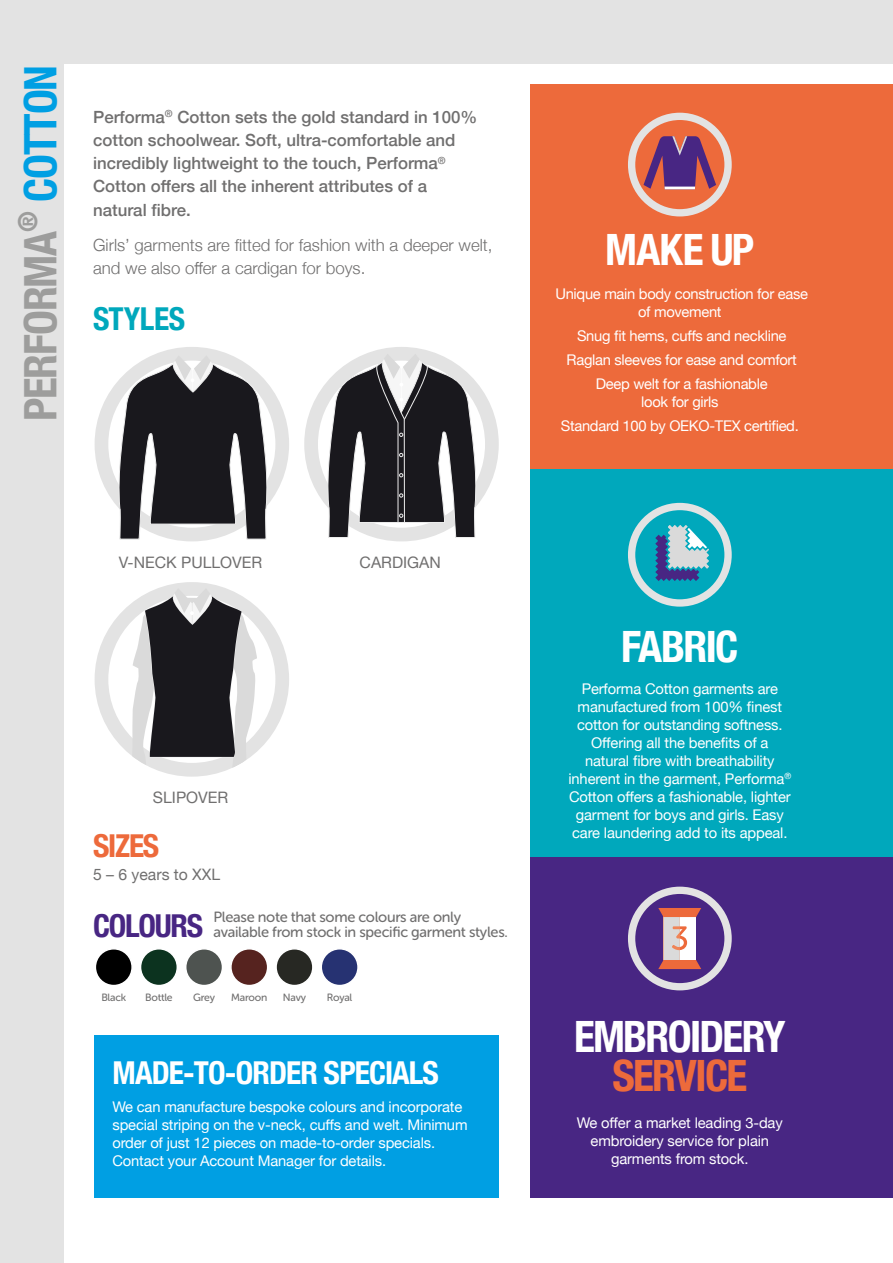
<style>
.page{position:relative;width:893px;height:1263px;background:#e3e3e3}
.page>*{position:absolute;margin:0;border:0;box-sizing:border-box;transform-origin:0 0}
.t1{font:700 condensed 44.85px "Helvetica Neue";letter-spacing:-.025em;color:#9d9d9c}
.t2{font:700 condensed 43.2px "Helvetica Neue";letter-spacing:-.04em;color:#fff}
.t3{font:700 condensed 43.2px "Helvetica Neue";letter-spacing:-.04em;color:#ed6a3b}
.t4{font:700 condensed 31.5px "Helvetica Neue";letter-spacing:-.03em;color:#fff}
.t5{font:700 condensed 31.5px "Helvetica Neue";letter-spacing:-.04em;color:#482683}
.t6{font:700 condensed 31.5px "Helvetica Neue";letter-spacing:-.01em;color:#00a8bc}
.t7{font:700 condensed 31.5px "Helvetica Neue";letter-spacing:-.04em;color:#ed6a3b}
.t8{font:500 16.8px/23.1px "Helvetica Neue";color:#706f6f}
.t9{font:300 16.8px/23.1px "Helvetica Neue";color:#706f6f}
.t10{font:15.75px "Helvetica Neue";color:#706f6f}
.t11{font:14.7px/18px "Helvetica Neue";letter-spacing:-.01em;color:#fff;text-align:center}
.t12{font:14.7px/15px "Museo Sans Rounded 500";letter-spacing:-.02em;color:#706f6f}
.t13{font:10.5px "Museo Sans Rounded 500";letter-spacing:-.02em;color:#706f6f}
.s1{color:#009fe3}
</style>
<div class="page">
<div style="left:65px;top:65px;width:828px;height:1198px;background:#fff"></div>
<div style="left:530px;top:84px;width:363px;height:388px;background:#ed6a3b"></div>
<div style="left:530px;top:470px;width:363px;height:389px;background:#00a8bc"></div>
<div style="left:530px;top:858px;width:363px;height:340px;background:#482683"></div>
<div style="left:628px;top:113px;width:104px;height:103px;border:7px solid #e3e3e3;border-radius:50%"></div>
<svg style="left:643px;top:136px;width:73px;height:53px"></svg>
<hr style="left:664px;top:187px;width:31px;height:2px;background:#fff">
<div style="left:95px;top:1035px;width:404px;height:163px;background:#009fe3"></div>
<div style="left:628px;top:503px;width:104px;height:104px;border:7px solid #e3e3e3;border-radius:50%"></div>
<svg style="left:655px;top:520px;width:58px;height:61px"></svg>
<div style="left:628px;top:887px;width:104px;height:103px;border:7px solid #e3e3e3;border-radius:50%"></div>
<svg style="left:658px;top:908px;width:43px;height:61px"></svg>
<div style="left:95px;top:949px;width:37px;height:36px;background:#000;border-radius:50%"></div>
<div style="left:95px;top:948px;width:38px;height:38px;border:2px solid #fff;border-radius:50%"></div>
<div style="left:141px;top:949px;width:36px;height:36px;background:#0c331f;border-radius:50%"></div>
<div style="left:140px;top:948px;width:38px;height:38px;border:2px solid #fff;border-radius:50%"></div>
<div style="left:186px;top:949px;width:36px;height:36px;background:#4e5350;border-radius:50%"></div>
<div style="left:185px;top:948px;width:38px;height:38px;border:2px solid #fff;border-radius:50%"></div>
<div style="left:231px;top:949px;width:37px;height:36px;background:#56231f;border-radius:50%"></div>
<div style="left:230px;top:948px;width:38px;height:38px;border:2px solid #fff;border-radius:50%"></div>
<div style="left:276px;top:949px;width:37px;height:36px;background:#272823;border-radius:50%"></div>
<div style="left:275px;top:948px;width:39px;height:38px;border:2px solid #fff;border-radius:50%"></div>
<div style="left:321px;top:949px;width:37px;height:36px;background:#263272;border-radius:50%"></div>
<div style="left:320px;top:948px;width:39px;height:38px;border:2px solid #fff;border-radius:50%"></div>
<div style="left:95px;top:347px;width:194px;height:194px;border:14px solid #e3e3e3;border-radius:50%"></div>
<svg style="left:117px;top:355px;width:152px;height:185px"></svg>
<div style="left:304px;top:347px;width:195px;height:194px;border:14px solid #e3e3e3;border-radius:50%"></div>
<svg style="left:326px;top:354px;width:152px;height:184px"></svg>
<div style="left:95px;top:582px;width:194px;height:195px;border:14px solid #e3e3e3;border-radius:50%"></div>
<svg style="left:132px;top:588px;width:125px;height:188px;background:#7b7b7d"></svg>
<h1 class="t1" style="left:3px;top:421px;width:358px;rotate:-90deg">PERFORMA<sup>®</sup> <span class="s1">COTTON</span></h1>
<p class="t8" style="left:93px;top:104px;width:386px">Performa<sup>®</sup> Cotton sets the gold standard in 100% cotton schoolwear. Soft, ultra-comfortable and incredibly lightweight to the touch, Performa<sup>® </sup>Cotton offers all the inherent attributes of a natural fibre.</p>
<p class="t9" style="left:93px;top:232px;width:401px">Girls’ garments are fitted for fashion with a deeper welt, and we also offer a cardigan for boys.</p>
<h3 class="t6" style="left:93px;top:292px;width:94px">STYLES</h3>
<p class="t10" style="left:119px;top:551px;width:145px">V-NECK PULLOVER</p>
<p class="t10" style="left:360px;top:551px;width:83px">CARDIGAN</p>
<p class="t10" style="left:153px;top:786px;width:77px">SLIPOVER</p>
<h3 class="t7" style="left:93px;top:820px;width:68px">SIZES</h3>
<p class="t10" style="left:93px;top:863px;width:129px">5 – 6 years to XXL</p>
<h3 class="t5" style="left:93px;top:899px;width:111px">COLOURS</h3>
<p class="t12" style="left:213px;top:910px;width:296px">Please note that some colours are only available from stock in specific garment styles.</p>
<p class="t13" style="left:101px;top:992px;width:26px">Black</p>
<p class="t13" style="left:145px;top:992px;width:29px">Bottle</p>
<p class="t13" style="left:193px;top:992px;width:23px">Grey</p>
<p class="t13" style="left:231px;top:992px;width:37px">Maroon</p>
<p class="t13" style="left:283px;top:992px;width:25px">Navy</p>
<p class="t13" style="left:327px;top:992px;width:27px">Royal</p>
<h3 class="t4" style="left:112px;top:1047px;width:328px">MADE-TO-ORDER SPECIALS</h3>
<p class="t11" style="left:112px;top:1099px;width:357px;text-align:left">We can manufacture bespoke colours and incorporate special striping on the v-neck, cuffs and welt. Minimum order of just 12 pieces on made-to-order specials.<br>Contact your Account Manager for details.</p>
<h2 class="t2" style="left:605px;top:214px;width:151px">MAKE UP</h2>
<p class="t11" style="left:555px;top:286px;width:254px">Unique main body construction for ease of movement</p>
<p class="t11" style="left:567px;top:324px;width:232px;line-height:24px">Snug fit hems, cuffs and neckline<br>Raglan sleeves for ease and comfort<br>Deep welt for a fashionable</p>
<p class="t11" style="left:561px;top:390px;width:239px;line-height:24px">look for girls<br>Standard 100 by OEKO-TEX certified.</p>
<h2 class="t2" style="left:621px;top:611px;width:119px">FABRIC</h2>
<p class="t11" style="left:568px;top:681px;width:224px">Performa Cotton garments are manufactured from 100% finest cotton for outstanding softness.<br>Offering all the benefits of a natural fibre with breathability inherent in the garment, Performa<sup>® </sup>Cotton offers a fashionable, lighter garment for boys and girls. Easy care laundering add to its appeal.</p>
<h2 class="t2" style="left:574px;top:1001px;width:213px">EMBROIDERY</h2>
<h2 class="t3" style="left:612px;top:1040px;width:136px">SERVICE</h2>
<p class="t11" style="left:577px;top:1115px;width:207px">We offer a market leading 3-day embroidery service for plain garments from stock.</p>
</div>
